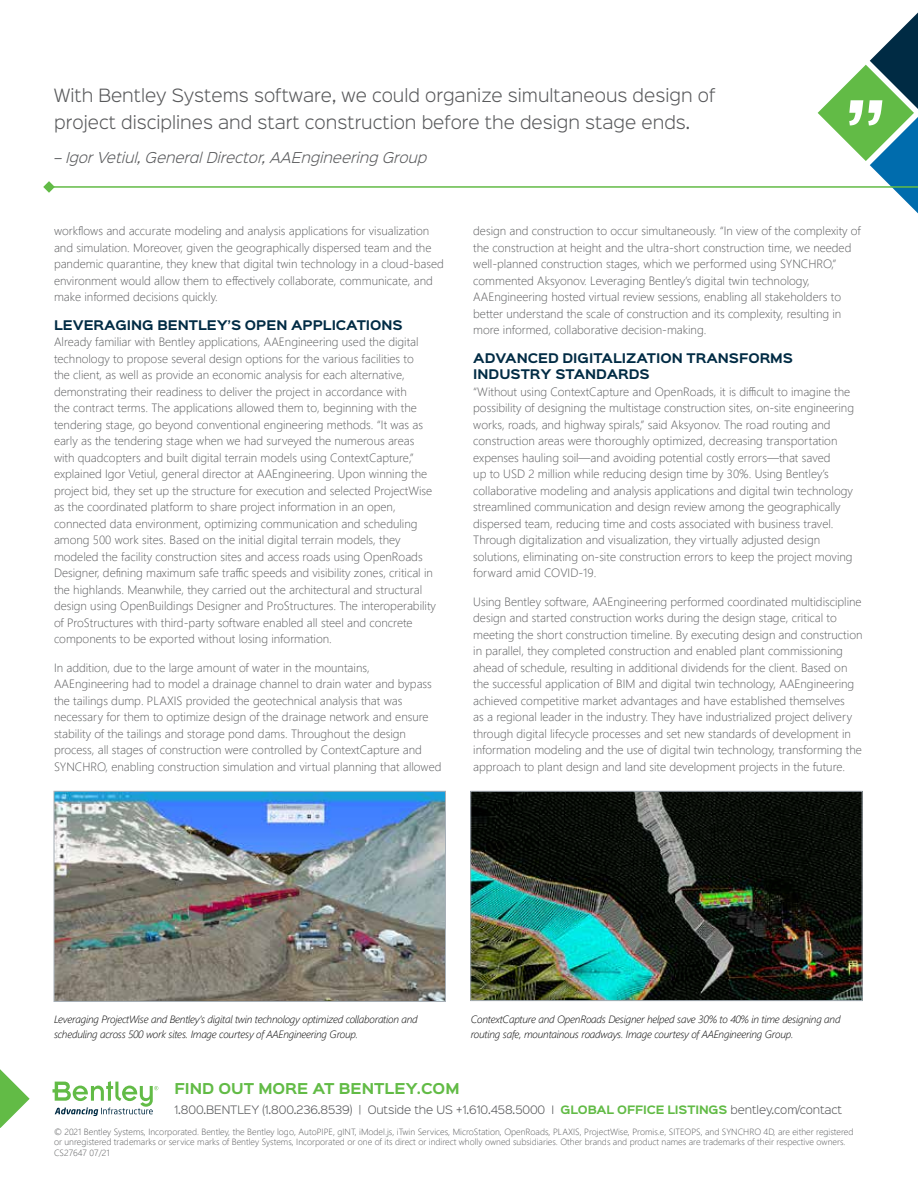
<style>
.page{position:relative;width:918px;height:1188px;background:#fff}
.page>*{position:absolute;margin:0;border:0;box-sizing:border-box;transform-origin:0 0}
.t1{font:300 16.5px/27px "Sinkin Sans 300";color:#58595b}
.t2{font:italic 300 13.5px "Sinkin Sans 300";color:#58595b}
.t3{font:700 13.5px "Sinkin Sans 700";color:#62bb46}
.t4{font:300 12px/16.5px "Segoe UI";color:#58595b}
.t5{font:700 12px/16.5px "Sinkin Sans 700";color:#002b44}
.t6{font:italic 300 10.5px/15px "Segoe UI";letter-spacing:-.02em;color:#000}
.t7{font:300 10.5px "Sinkin Sans 300";letter-spacing:-.01em;color:#58595b}
.t8{font:300 9px/10.8px "Segoe UI";color:#58595b}
.s1{font-family:"Sinkin Sans 700";font-weight:700;color:#62bb46}
</style>
<div class="page">
<svg style="left:818px;top:13px;width:100px;height:200px"></svg>
<svg style="left:0;top:1069px;width:30px;height:59px"></svg>
<svg style="left:52px;top:1081px;width:106px;height:35px"></svg>
<img style="left:473px;top:793px;width:387px;height:206px">
<div style="left:471px;top:791px;width:391px;height:210px;border:1px solid #a7afb7"></div>
<hr style="left:49px;top:186px;width:869px;height:2px;background:#62bb46">
<svg style="left:43px;top:181px;width:12px;height:12px"></svg>
<img style="left:56px;top:793px;width:388px;height:207px">
<div style="left:54px;top:791px;width:392px;height:211px;border:1px solid #a7afb7"></div>
<h1 class="t1" style="left:54px;top:81px;width:663px">With Bentley Systems software, we could organize simultaneous design of project disciplines and start construction before the design stage ends.</h1>
<p class="t2" style="left:54px;top:146px;width:375px">– Igor Vetiul, General Director, AAEngineering Group</p>
<p class="t4" style="left:54px;top:222px;width:391px">workflows and accurate modeling and analysis applications for visualization and simulation. Moreover, given the geographically dispersed team and the pandemic quarantine, they knew that digital twin technology in a cloud-based environment would allow them to effectively collaborate, communicate, and make informed decisions quickly.</p>
<p class="t5" style="left:54px;top:317px;width:350px">LEVERAGING BENTLEY’S OPEN APPLICATIONS</p>
<p class="t4" style="left:54px;top:333px;width:384px">Already familiar with Bentley applications, AAEngineering used the digital technology to propose several design options for the various facilities to<br>the client, as well as provide an economic analysis for each alternative, demonstrating their readiness to deliver the project in accordance with<br>the contract terms. The applications allowed them to, beginning with the tendering stage, go beyond conventional engineering methods. “It was as early as the tendering stage when we had surveyed the numerous areas with quadcopters and built digital terrain models using ContextCapture,” explained Igor Vetiul, general director at AAEngineering. Upon winning the project bid, they set up the structure for execution and selected ProjectWise as the coordinated platform to share project information in an open, connected data environment, optimizing communication and scheduling among 500 work sites. Based on the initial digital terrain models, they modeled the facility construction sites and access roads using OpenRoads Designer, defining maximum safe traffic speeds and visibility zones, critical in the highlands. Meanwhile, they carried out the architectural and structural design using OpenBuildings Designer and ProStructures. The interoperability of ProStructures with third-party software enabled all steel and concrete components to be exported without losing information.</p>
<p class="t4" style="left:54px;top:658px;width:389px">In addition, due to the large amount of water in the mountains, AAEngineering had to model a drainage channel to drain water and bypass the tailings dump. PLAXIS provided the geotechnical analysis that was necessary for them to optimize design of the drainage network and ensure stability of the tailings and storage pond dams. Throughout the design process, all stages of construction were controlled by ContextCapture and SYNCHRO, enabling construction simulation and virtual planning that allowed</p>
<p class="t4" style="left:473px;top:222px;width:389px">design and construction to occur simultaneously. “In view of the complexity of the construction at height and the ultra-short construction time, we needed well-planned construction stages, which we performed using SYNCHRO,” commented Aksyonov. Leveraging Bentley’s digital twin technology, AAEngineering hosted virtual review sessions, enabling all stakeholders to better understand the scale of construction and its complexity, resulting in more informed, collaborative decision-making.</p>
<p class="t5" style="left:473px;top:350px;width:321px">ADVANCED DIGITALIZATION TRANSFORMS<br>INDUSTRY STANDARDS</p>
<p class="t4" style="left:473px;top:382px;width:382px">“Without using ContextCapture and OpenRoads, it is difficult to imagine the possibility of designing the multistage construction sites, on-site engineering works, roads, and highway spirals,” said Aksyonov. The road routing and construction areas were thoroughly optimized, decreasing transportation expenses hauling soil—and avoiding potential costly errors—that saved<br>up to USD 2 million while reducing design time by 30%. Using Bentley’s collaborative modeling and analysis applications and digital twin technology streamlined communication and design review among the geographically dispersed team, reducing time and costs associated with business travel.<br>Through digitalization and visualization, they virtually adjusted design solutions, eliminating on-site construction errors to keep the project moving forward amid COVID-19.</p>
<p class="t4" style="left:473px;top:592px;width:391px">Using Bentley software, AAEngineering performed coordinated multidiscipline design and started construction works during the design stage, critical to meeting the short construction timeline. By executing design and construction in parallel, they completed construction and enabled plant commissioning ahead of schedule, resulting in additional dividends for the client. Based on the successful application of BIM and digital twin technology, AAEngineering achieved competitive market advantages and have established themselves<br>as a regional leader in the industry. They have industrialized project delivery through digital lifecycle processes and set new standards of development in information modeling and the use of digital twin technology, transforming the approach to plant design and land site development projects in the future.</p>
<p class="t6" style="left:54px;top:1010px;width:365px">Leveraging ProjectWise and Bentley’s digital twin technology optimized collaboration and scheduling across 500 work sites. Image courtesy of AAEngineering Group.</p>
<p class="t6" style="left:471px;top:1010px;width:371px">ContextCapture and OpenRoads Designer helped save 30% to 40% in time designing and routing safe, mountainous roadways. Image courtesy of AAEngineering Group.</p>
<p class="t3" style="left:174px;top:1082px;width:287px">FIND OUT MORE AT BENTLEY.COM</p>
<p class="t7" style="left:174px;top:1101px;width:669px">1.800.BENTLEY (1.800.236.8539) | Outside the US +1.610.458.5000 I <span class="s1">GLOBAL OFFICE LISTINGS</span> bentley.com/contact</p>
<p class="t8" style="left:54px;top:1125px;width:801px">© 2021 Bentley Systems, Incorporated. Bentley, the Bentley logo, AutoPIPE, gINT, iModel.js, iTwin Services, MicroStation, OpenRoads, PLAXIS, ProjectWise, Promis.e, SITEOPS, and SYNCHRO 4D, are either registered or unregistered trademarks or service marks of Bentley Systems, Incorporated or one of its direct or indirect wholly owned subsidiaries. Other brands and product names are trademarks of their respective owners.<br>CS27647 07/21</p>
</div>
